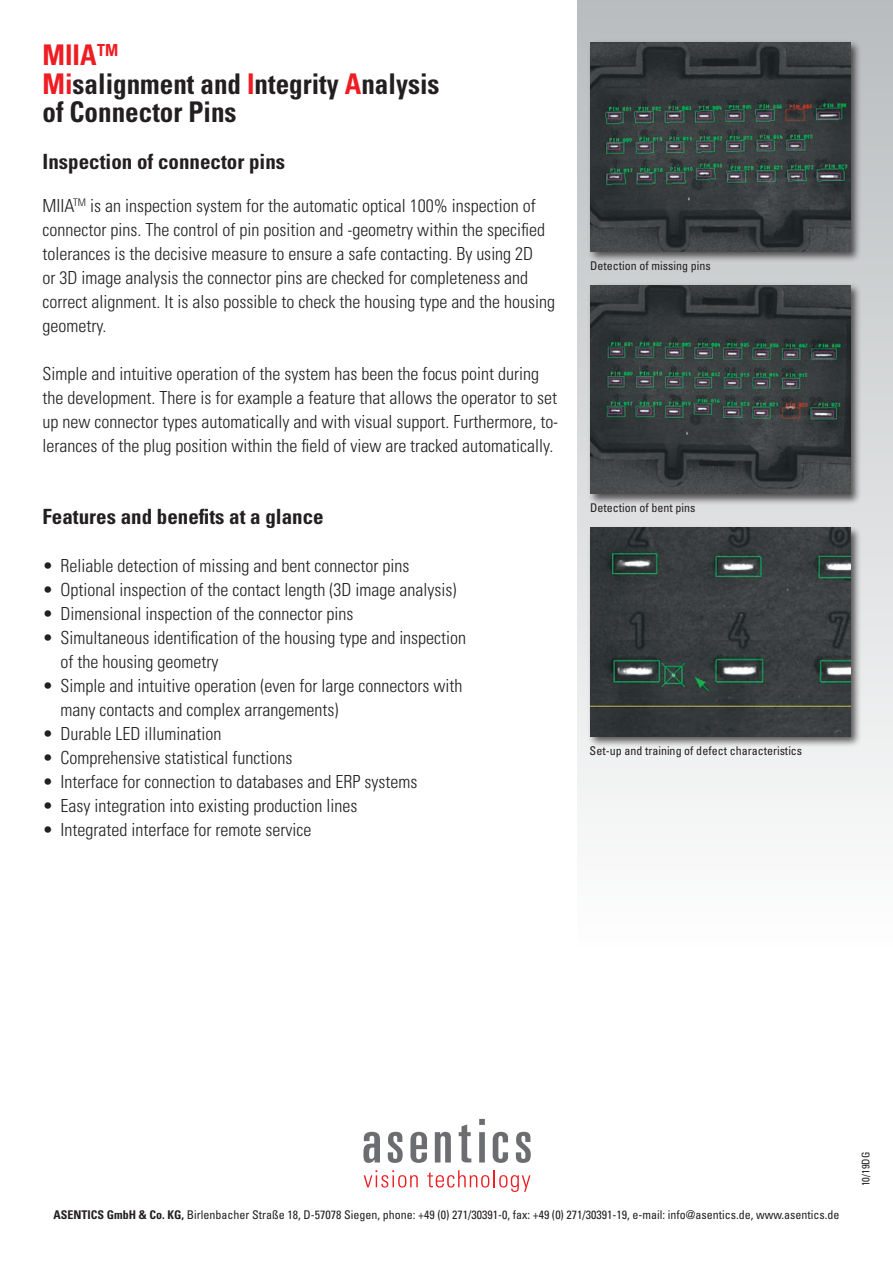
<style>
.page{position:relative;width:893px;height:1263px;background:#fff}
.page>*{position:absolute;margin:0;border:0;box-sizing:border-box;transform-origin:0 0}
.t1{font:700 condensed 28.5px/28.5px "Univers";color:#231f20;scale:.95 1}
.t2{font:700 condensed 21px "Univers";color:#231f20}
.t3{font:300 condensed 18px/24px "Univers";color:#231f20}
.t4{font:condensed 12px "Univers";color:#231f20}
.t5{font:condensed 10.5px "Univers";color:#231f20}
.s1{color:#ee1d23}
.s2{font-weight:700}
</style>
<div class="page">
<div style="left:577px;top:0;width:316px;height:948px;background:linear-gradient(to bottom,#b8bcbe,#fefefe)"></div>
<div style="left:587px;top:40px;width:275px;height:223px;background:#231f20;opacity:.75"></div>
<img style="left:590px;top:43px;width:260px;height:208px">
<div style="left:587px;top:282px;width:275px;height:223px;background:#231f20;opacity:.75"></div>
<img style="left:590px;top:285px;width:260px;height:209px">
<div style="left:587px;top:525px;width:275px;height:223px;background:#231f20;opacity:.75"></div>
<img style="left:590px;top:528px;width:260px;height:208px">
<svg style="left:363px;top:1132px;width:17px;height:31px"></svg>
<svg style="left:388px;top:1132px;width:15px;height:31px"></svg>
<svg style="left:410px;top:1132px;width:17px;height:31px"></svg>
<svg style="left:435px;top:1132px;width:16px;height:30px"></svg>
<svg style="left:459px;top:1124px;width:12px;height:38px"></svg>
<svg style="left:479px;top:1119px;width:6px;height:43px"></svg>
<svg style="left:493px;top:1132px;width:15px;height:31px"></svg>
<svg style="left:516px;top:1132px;width:15px;height:31px"></svg>
<svg style="left:364px;top:1170px;width:54px;height:17px"></svg>
<svg style="left:427px;top:1170px;width:103px;height:22px"></svg>
<h1 class="t1" style="left:43px;top:41px;width:419px"><span class="s1">MIIA</span><sup>TM<br></sup><span class="s1">Mi</span>salignment and <span class="s1">I</span>ntegrity <span class="s1">A</span>nalysis of Connector Pins</h1>
<p class="t2" style="left:43px;top:149px;width:244px">Inspection of connector pins</p>
<p class="t3" style="left:43px;top:194px;width:514px">MIIA<sup>TM</sup> is an inspection system for the automatic optical 100% inspection of connector pins. The control of pin position and -geometry within the specified tolerances is the decisive measure to ensure a safe contacting. By using 2D<br>or 3D image analysis the connector pins are checked for completeness and correct alignment. It is also possible to check the housing type and the housing geometry.</p>
<p class="t3" style="left:43px;top:362px;width:517px">Simple and intuitive operation of the system has been the focus point during the development. There is for example a feature that allows the operator to set up new connector types automatically and with visual support. Furthermore, to&shy;lerances of the plug position within the field of view are tracked automatically.</p>
<p class="t2" style="left:43px;top:504px;width:283px">Features and benefits at a glance</p>
<p class="t3" style="left:43px;top:554px;width:368px">• Reliable detection of missing and bent connector pins</p>
<p class="t3" style="left:43px;top:578px;width:415px">• Optional inspection of the contact length (3D image analysis)</p>
<p class="t3" style="left:43px;top:602px;width:312px">• Dimensional inspection of the connector pins</p>
<p class="t3" style="left:61px;top:626px;width:407px;text-indent:-18px">• Simultaneous identification of the housing type and inspection of the housing geometry</p>
<p class="t3" style="left:61px;top:674px;width:403px;text-indent:-18px">• Simple and intuitive operation (even for large connectors with many contacts and complex arrangements)</p>
<p class="t3" style="left:43px;top:722px;width:180px">• Durable LED illumination</p>
<p class="t3" style="left:43px;top:746px;width:251px">• Comprehensive statistical functions</p>
<p class="t3" style="left:43px;top:770px;width:376px">• Interface for connection to databases and ERP systems</p>
<p class="t3" style="left:43px;top:794px;width:316px">• Easy integration into existing production lines</p>
<p class="t3" style="left:43px;top:818px;width:270px">• Integrated interface for remote service</p>
<p class="t4" style="left:590px;top:258px;width:122px">Detection of missing pins</p>
<p class="t4" style="left:590px;top:500px;width:107px">Detection of bent pins</p>
<p class="t4" style="left:590px;top:743px;width:214px">Set-up and training of defect characteristics</p>
<p class="t4" style="left:53px;top:1207px;width:788px"><span class="s2">ASENTICS GmbH &amp; Co. KG,</span> Birlenbacher Straße 18, D-57078 Siegen, phone: +49 (0) 271/30391-0, fax: +49 (0) 271/30391-19, e-mail: info@asentics.de, www.asentics.de</p>
<p class="t5" style="left:859px;top:1186px;width:36px;rotate:-90deg">10/19DG</p>
</div>
